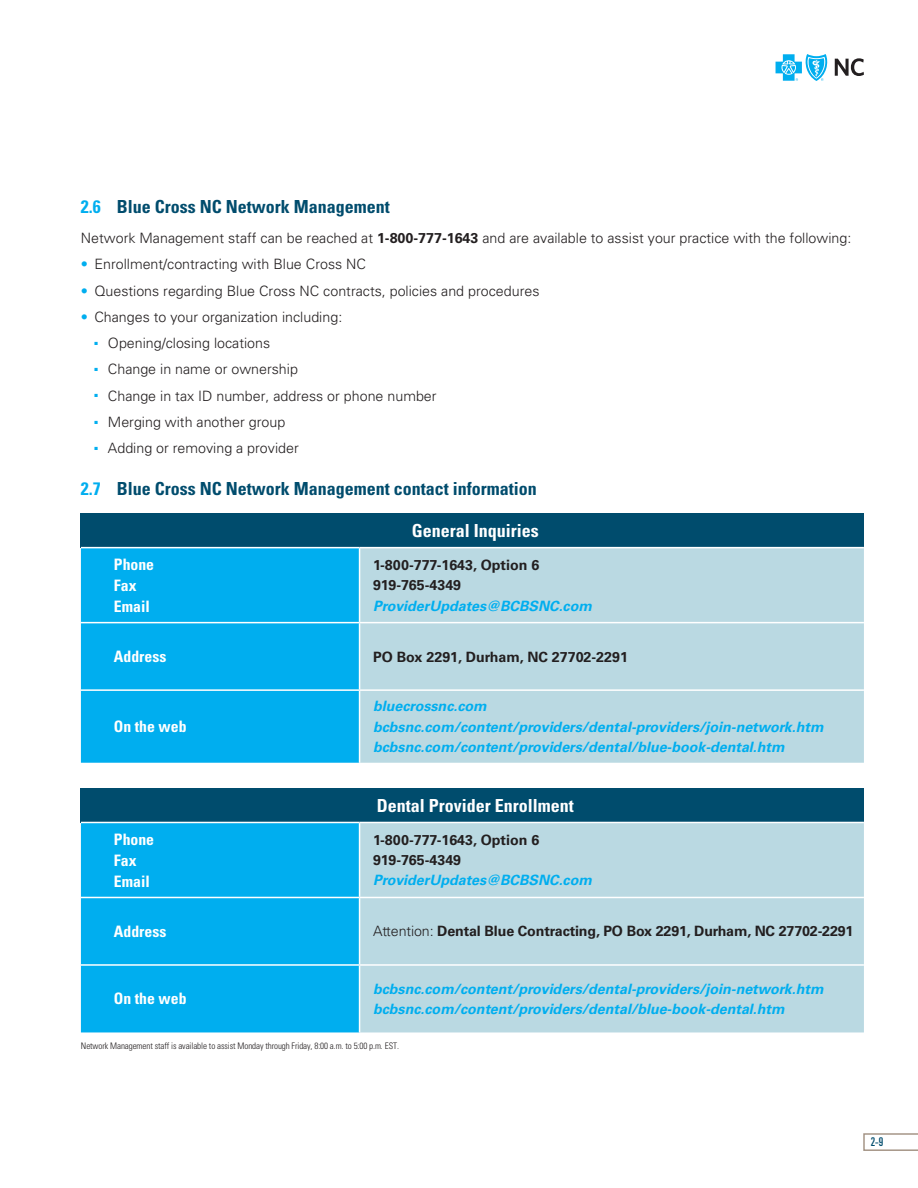
<style>
.page{position:relative;width:918px;height:1188px;background:#fff}
.page>*{position:absolute;margin:0;border:0;box-sizing:border-box;transform-origin:0 0}
.t1{font:700 condensed 18px "Univers LT Std";color:#004c6d}
.t2{font:700 condensed 18px "Univers LT Std";color:#fff}
.t3{font:700 condensed 15.75px/21px "Univers LT Std";color:#fff}
.t4{font:300 14.25px "Univers LT Std";color:#231f20}
.t5{font:italic 700 14.25px/20.4px "Univers LT Std";color:#00aeef}
.t6{font:700 14.25px/20.4px "Univers LT Std";color:#231f20}
.t7{font:ultra-condensed 12px "Univers LT Std";color:#004c6d}
.t8{font:300 condensed 9px "Univers LT Std";letter-spacing:-.01em;color:#231f20}
.s1{color:#00aeef}
.s2{font-weight:700}
.s3{font-weight:300}
</style>
<div class="page">
<svg style="left:863px;top:1133px;width:55px;height:18px"></svg>
<svg style="left:776px;top:54px;width:52px;height:27px"></svg>
<svg style="left:835px;top:58px;width:29px;height:18px"></svg>
<div style="left:81px;top:513px;width:783px;height:35px;background:#004c6d"></div>
<div style="left:81px;top:548px;width:278px;height:215px;background:#00aeef"></div>
<div style="left:360px;top:548px;width:504px;height:215px;background:#bad9e2"></div>
<hr style="left:81px;top:547px;width:279px;height:1px;background:#fff">
<hr style="left:360px;top:547px;width:504px;height:1px;background:#fff">
<hr style="left:81px;top:622px;width:279px;height:1px;background:#fff">
<hr style="left:360px;top:622px;width:504px;height:1px;background:#fff">
<hr style="left:81px;top:689px;width:279px;height:2px;background:#fff">
<hr style="left:360px;top:689px;width:504px;height:2px;background:#fff">
<div style="left:81px;top:788px;width:783px;height:34px;background:#004c6d"></div>
<div style="left:81px;top:823px;width:278px;height:209px;background:#00aeef"></div>
<div style="left:360px;top:823px;width:504px;height:209px;background:#bad9e2"></div>
<hr style="left:81px;top:897px;width:279px;height:1px;background:#fff">
<hr style="left:360px;top:897px;width:504px;height:1px;background:#fff">
<hr style="left:81px;top:964px;width:279px;height:2px;background:#fff">
<hr style="left:360px;top:964px;width:504px;height:2px;background:#fff">
<p class="t1" style="left:81px;top:195px;width:310px"><span class="s1">2.6</span> Blue Cross NC Network Management</p>
<p class="t4" style="left:81px;top:229px;width:772px">Network Management staff can be reached at <span class="s2">1-800-777-1643</span> and are available to assist your practice with the following:</p>
<p class="t4" style="left:81px;top:256px;width:287px"><span class="s1">•</span> Enrollment/contracting with Blue Cross NC</p>
<p class="t4" style="left:81px;top:282px;width:460px"><span class="s1">•</span> Questions regarding Blue Cross NC contracts, policies and procedures</p>
<p class="t4" style="left:81px;top:308px;width:263px"><span class="s1">•</span> Changes to your organization including:</p>
<p class="t4" style="left:94px;top:334px;width:177px"><sup>■</sup> Opening/closing locations</p>
<p class="t4" style="left:94px;top:361px;width:205px"><sup>■</sup> Change in name or ownership</p>
<p class="t4" style="left:94px;top:387px;width:344px"><sup>■</sup> Change in tax ID number, address or phone number</p>
<p class="t4" style="left:94px;top:413px;width:192px"><sup>■</sup> Merging with another group</p>
<p class="t4" style="left:94px;top:439px;width:206px"><sup>■</sup> Adding or removing a provider</p>
<p class="t1" style="left:81px;top:478px;width:457px"><span class="s1">2.7</span> Blue Cross NC Network Management contact information</p>
<p class="t2" style="left:412px;top:519px;width:128px">General Inquiries</p>
<p class="t3" style="left:114px;top:554px;width:42px">Phone<br>Fax<br>Email</p>
<p class="t6" style="left:373px;top:555px;width:168px">1-800-777-1643, Option 6<br>919-765-4349</p>
<p class="t5" style="left:373px;top:596px;width:220px">ProviderUpdates@BCBSNC.com</p>
<p class="t3" style="left:114px;top:646px;width:54px">Address</p>
<p class="t6" style="left:373px;top:646px;width:256px">PO Box 2291, Durham, NC 27702-2291</p>
<p class="t3" style="left:114px;top:716px;width:74px">On the web</p>
<p class="t5" style="left:373px;top:696px;width:452px">bluecrossnc.com bcbsnc.com/content/providers/dental-providers/join-network.htm bcbsnc.com/content/providers/dental/blue-book-dental.htm</p>
<p class="t2" style="left:377px;top:794px;width:198px">Dental Provider Enrollment</p>
<p class="t3" style="left:114px;top:829px;width:42px">Phone<br>Fax<br>Email</p>
<p class="t6" style="left:373px;top:830px;width:168px">1-800-777-1643, Option 6<br>919-765-4349</p>
<p class="t5" style="left:373px;top:871px;width:220px">ProviderUpdates@BCBSNC.com</p>
<p class="t3" style="left:114px;top:921px;width:54px">Address</p>
<p class="t6" style="left:373px;top:921px;width:482px"><span class="s3">Attention:</span> Dental Blue Contracting, PO Box 2291, Durham, NC 27702-2291</p>
<p class="t3" style="left:114px;top:988px;width:74px">On the web</p>
<p class="t5" style="left:373px;top:979px;width:452px">bcbsnc.com/content/providers/dental-providers/join-network.htm bcbsnc.com/content/providers/dental/blue-book-dental.htm</p>
<p class="t8" style="left:81px;top:1040px;width:320px">Network Management staff is available to assist Monday through Friday, 8:00 a.m. to 5:00 p.m. EST.</p>
<p class="t7" style="left:871px;top:1135px;width:14px">2-9</p>
</div>
